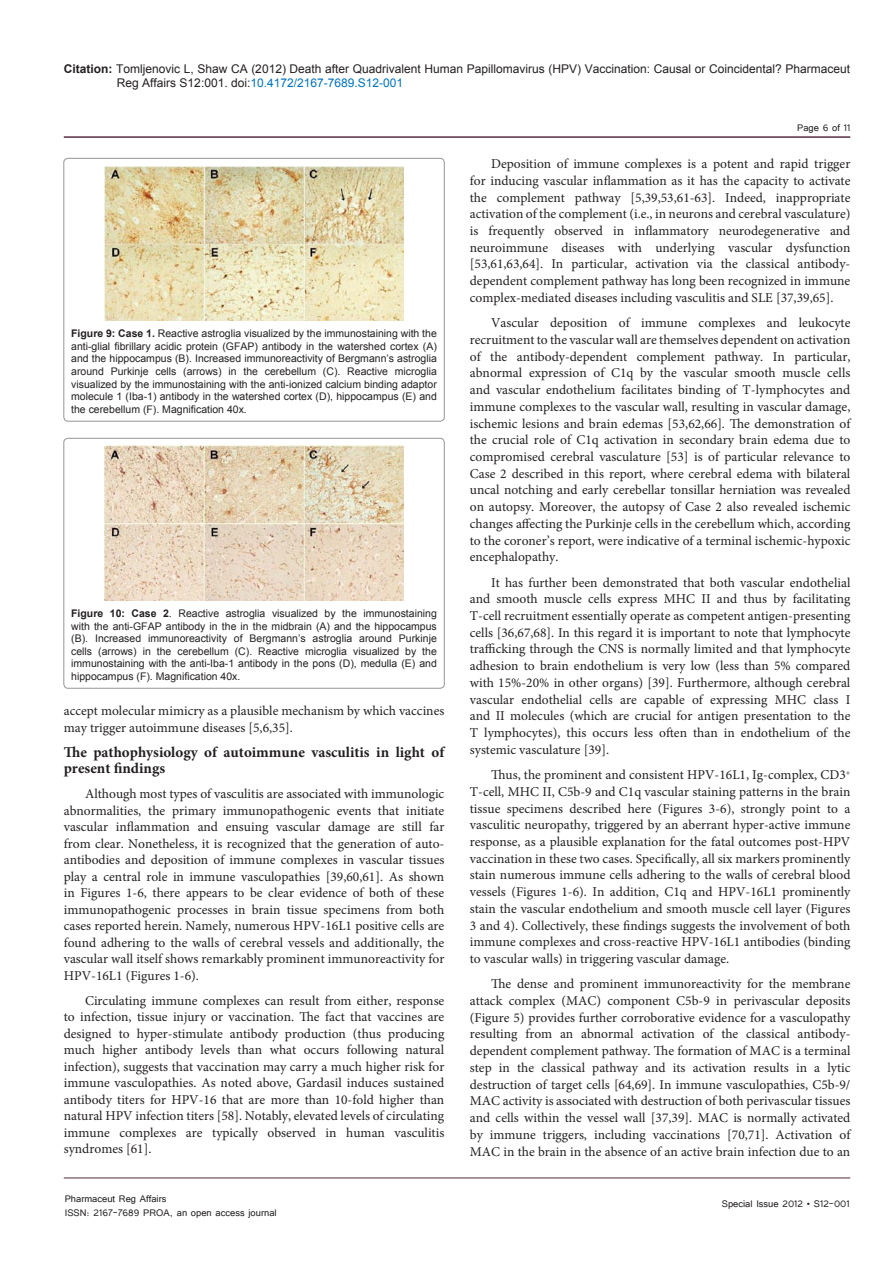
<style>
.page{position:relative;width:893px;height:1263px;background:#fff}
.page>*{position:absolute;margin:0;border:0;box-sizing:border-box;transform-origin:0 0}
.t1{font:700 15px/16.5px "Minion Pro";color:#231f20}
.t2{font:13.5px/16.8px "Minion Pro";color:#231f20;text-align:justify}
.t3{font:12px/14.4px "Arial";color:#231f20}
.t4{font:12px/14.4px "Tunga";color:#231f20}
.t5{font:10.5px/12.6px "Arial";color:#231f20;text-align:justify}
.s1{font-weight:700}
.s2{color:#0072bc}
</style>
<div class="page">
<hr style="left:64px;top:1178px;width:786px;height:1px;background:#562d41">
<hr style="left:64px;top:136px;width:786px;height:2px;background:#562d41">
<div style="left:64px;top:158px;width:380px;height:263px;border:1px solid #939598;border-radius:4px"></div>
<img style="left:105px;top:167px;width:298px;height:154px">
<div style="left:64px;top:438px;width:380px;height:250px;border:1px solid #939598;border-radius:4px"></div>
<img style="left:105px;top:446px;width:298px;height:155px">
<p class="t3" style="left:117px;top:61px;width:735px;text-indent:-53px"><span class="s1">Citation:</span> Tomljenovic L, Shaw CA (2012) Death after Quadrivalent Human Papillomavirus (HPV) Vaccination: Causal or Coincidental? Pharmaceut<br>Reg Affairs S12:001. doi:<span class="s2">10.4172/2167-7689.S12-001</span></p>
<p class="t4" style="left:797px;top:119px;width:55px">Page 6 of 11</p>
<p class="t5" style="left:71px;top:327px;width:367px"><span class="s1">Figure 9: Case 1.</span> Reactive astroglia visualized by the immunostaining with the anti-glial fibrillary acidic protein (GFAP) antibody in the watershed cortex (A) and the hippocampus (B). Increased immunoreactivity of Bergmann’s astroglia around Purkinje cells (arrows) in the cerebellum (C). Reactive microglia visualized by the immunostaining with the anti-ionized calcium binding adaptor molecule 1 (Iba-1) antibody in the watershed cortex (D), hippocampus (E) and the cerebellum (F). Magnification 40x.</p>
<p class="t5" style="left:71px;top:607px;width:367px"><span class="s1">Figure 10: Case 2</span>. Reactive astroglia visualized by the immunostaining with the anti-GFAP antibody in the in the midbrain (A) and the hippocampus (B). Increased immunoreactivity of Bergmann’s astroglia around Purkinje cells (arrows) in the cerebellum (C). Reactive microglia visualized by the immunostaining with the anti-Iba-1 antibody in the pons (D), medulla (E) and hippocampus (F). Magnification 40x.</p>
<p class="t2" style="left:64px;top:703px;width:382px">accept molecular mimicry as a plausible mechanism by which vaccines may trigger autoimmune diseases [5,6,35].</p>
<p class="t1" style="left:64px;top:743px;width:382px">The pathophysiology of autoimmune vasculitis in light of present findings</p>
<p class="t2" style="left:64px;top:786px;width:382px;text-indent:21px">Although most types of vasculitis are associated with immunologic abnormalities, the primary immunopathogenic events that initiate vascular inflammation and ensuing vascular damage are still far from clear. Nonetheless, it is recognized that the generation of auto&shy;antibodies and deposition of immune complexes in vascular tissues play a central role in immune vasculopathies [39,60,61]. As shown in Figures 1-6, there appears to be clear evidence of both of these immunopathogenic processes in brain tissue specimens from both cases reported herein. Namely, numerous HPV-16L1 positive cells are found adhering to the walls of cerebral vessels and additionally, the vascular wall itself shows remarkably prominent immunoreactivity for HPV-16L1 (Figures 1-6).</p>
<p class="t2" style="left:64px;top:992px;width:382px;text-indent:21px">Circulating immune complexes can result from either, response to infection, tissue injury or vaccination. The fact that vaccines are designed to hyper-stimulate antibody production (thus producing much higher antibody levels than what occurs following natural infection), suggests that vaccination may carry a much higher risk for immune vasculopathies. As noted above, Gardasil induces sustained antibody titers for HPV-16 that are more than 10-fold higher than natural HPV infection titers [58]. Notably, elevated levels of circulating immune complexes are typically observed in human vasculitis syndromes [61].</p>
<p class="t4" style="left:65px;top:1190px;width:213px">Pharmaceut Reg Affairs<br>ISSN: 2167-7689 PROA, an open access journal</p>
<p class="t2" style="left:470px;top:155px;width:382px;text-indent:21px">Deposition of immune complexes is a potent and rapid trigger for inducing vascular inflammation as it has the capacity to activate the complement pathway [5,39,53,61-63]. Indeed, inappropriate activation of the complement (i.e., in neurons and cerebral vasculature) is frequently observed in inflammatory neurodegenerative and neuroimmune diseases with underlying vascular dysfunction [53,61,63,64]. In particular, activation via the classical antibody&shy;dependent complement pathway has long been recognized in immune complex-mediated diseases including vasculitis and SLE [37,39,65].</p>
<p class="t2" style="left:470px;top:314px;width:382px;text-indent:21px">Vascular deposition of immune complexes and leukocyte recruitment to the vascular wall are themselves dependent on activation of the antibody-dependent complement pathway. In particular, abnormal expression of C1q by the vascular smooth muscle cells and vascular endothelium facilitates binding of T-lymphocytes and immune complexes to the vascular wall, resulting in vascular damage, ischemic lesions and brain edemas [53,62,66]. The demonstration of the crucial role of C1q activation in secondary brain edema due to compromised cerebral vasculature [53] is of particular relevance to Case 2 described in this report, where cerebral edema with bilateral uncal notching and early cerebellar tonsillar herniation was revealed on autopsy. Moreover, the autopsy of Case 2 also revealed ischemic changes affecting the Purkinje cells in the cerebellum which, according to the coroner’s report, were indicative of a terminal ischemic-hypoxic encephalopathy.</p>
<p class="t2" style="left:470px;top:574px;width:382px;text-indent:21px">It has further been demonstrated that both vascular endothelial and smooth muscle cells express MHC II and thus by facilitating T-cell recruitment essentially operate as competent antigen-presenting cells [36,67,68]. In this regard it is important to note that lymphocyte trafficking through the CNS is normally limited and that lymphocyte adhesion to brain endothelium is very low (less than 5% compared with 15%-20% in other organs) [39]. Furthermore, although cerebral vascular endothelial cells are capable of expressing MHC class I and II molecules (which are crucial for antigen presentation to the T lymphocytes), this occurs less often than in endothelium of the systemic vasculature [39].</p>
<p class="t2" style="left:470px;top:766px;width:382px;text-indent:21px">Thus, the prominent and consistent HPV-16L1, Ig-complex, CD3<sup>+ </sup>T-cell, MHC II, C5b-9 and C1q vascular staining patterns in the brain tissue specimens described here (Figures 3-6), strongly point to a vasculitic neuropathy, triggered by an aberrant hyper-active immune response, as a plausible explanation for the fatal outcomes post-HPV vaccination in these two cases. Specifically, all six markers prominently stain numerous immune cells adhering to the walls of cerebral blood vessels (Figures 1-6). In addition, C1q and HPV-16L1 prominently stain the vascular endothelium and smooth muscle cell layer (Figures 3 and 4). Collectively, these findings suggests the involvement of both immune complexes and cross-reactive HPV-16L1 antibodies (binding to vascular walls) in triggering vascular damage.</p>
<p class="t2" style="left:470px;top:976px;width:382px;text-indent:21px">The dense and prominent immunoreactivity for the membrane attack complex (MAC) component C5b-9 in perivascular deposits (Figure 5) provides further corroborative evidence for a vasculopathy resulting from an abnormal activation of the classical antibody&shy;dependent complement pathway. The formation of MAC is a terminal step in the classical pathway and its activation results in a lytic destruction of target cells [64,69]. In immune vasculopathies, C5b-9/ MAC activity is associated with destruction of both perivascular tissues and cells within the vessel wall [37,39]. MAC is normally activated by immune triggers, including vaccinations [70,71]. Activation of MAC in the brain in the absence of an active brain infection due to an</p>
<p class="t4" style="left:722px;top:1196px;width:130px">Special Issue 2012 • S12-001</p>
</div>
